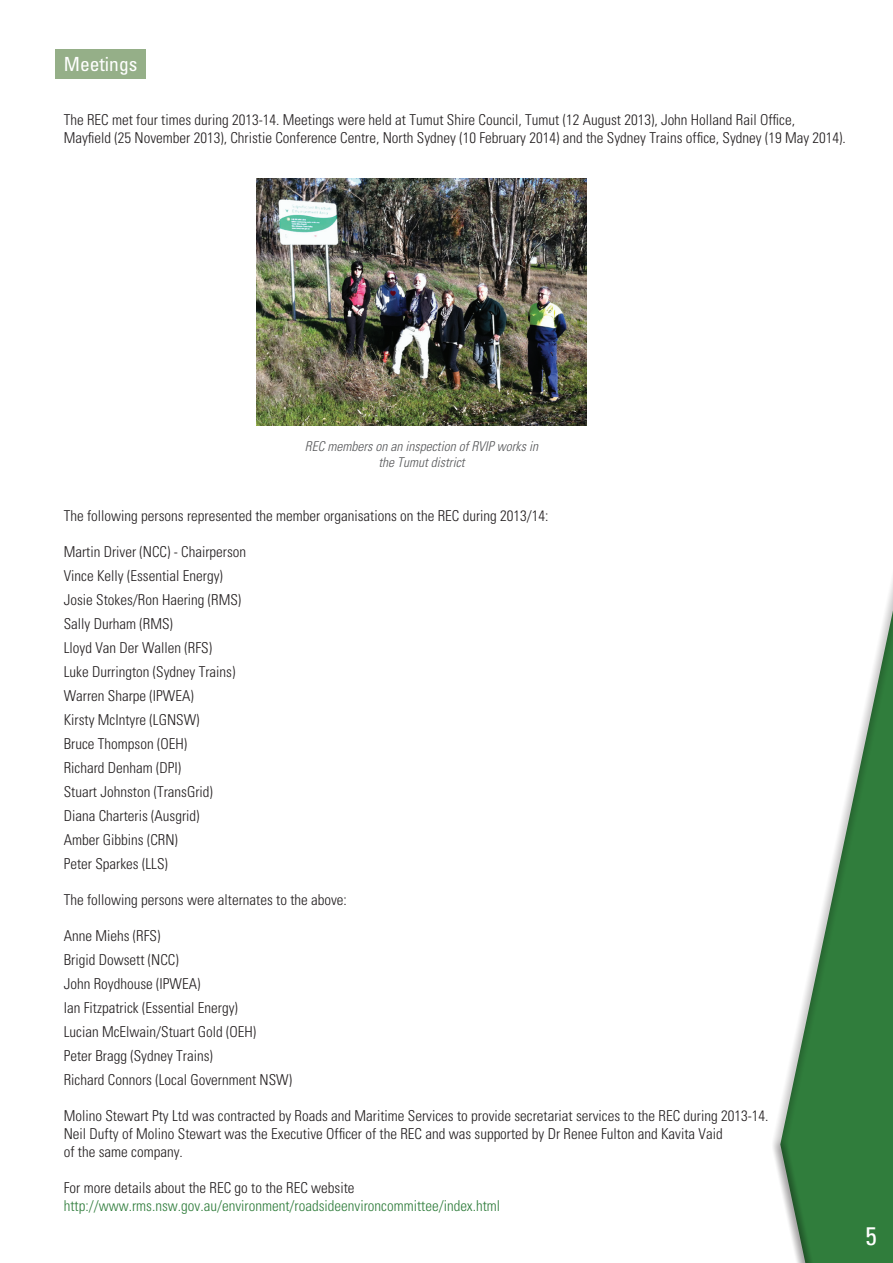
<style>
.page{position:relative;width:893px;height:1263px;background:#fff}
.page>*{position:absolute;margin:0;border:0;box-sizing:border-box;transform-origin:0 0}
.t1{font:condensed 25.5px "Univers";color:#fff}
.t2{font:condensed 19.5px "Univers";color:#fff}
.t3{font:300 condensed 15px/24px "Univers";color:#231f20}
.t4{font:300 condensed 15px "Univers";color:#307d3c}
.t5{font:italic 300 condensed 13.5px/16.2px "Univers";color:#57585a;text-align:center}
</style>
<div class="page">
<div style="left:772px;top:494px;width:121px;height:769px;background:#231f20;opacity:.5"></div>
<div style="left:55px;top:49px;width:90px;height:30px;background:#95af88"></div>
<img style="left:256px;top:179px;width:331px;height:246px">
<h2 class="t2" style="left:64px;top:52px;width:75px">Meetings</h2>
<p class="t3" style="left:64px;top:111px;width:784px;line-height:18px">The REC met four times during 2013-14. Meetings were held at Tumut Shire Council, Tumut (12 August 2013), John Holland Rail Office,<br>Mayfield (25 November 2013), Christie Conference Centre, North Sydney (10 February 2014) and the Sydney Trains office, Sydney (19 May 2014).</p>
<p class="t5" style="left:305px;top:438px;width:235px">REC members on an inspection of RVIP works in the Tumut district</p>
<p class="t3" style="left:64px;top:504px;width:486px">The following persons represented the member organisations on the REC during 2013/14:</p>
<p class="t3" style="left:64px;top:540px;width:184px">Martin Driver (NCC) - Chairperson<br>Vince Kelly (Essential Energy)<br>Josie Stokes/Ron Haering (RMS)<br>Sally Durham (RMS)<br>Lloyd Van Der Wallen (RFS)<br>Luke Durrington (Sydney Trains)<br>Warren Sharpe (IPWEA)<br>Kirsty McIntyre (LGNSW)<br>Bruce Thompson (OEH)<br>Richard Denham (DPI)<br>Stuart Johnston (TransGrid)<br>Diana Charteris (Ausgrid)<br>Amber Gibbins (CRN)<br>Peter Sparkes (LLS)</p>
<p class="t3" style="left:64px;top:888px;width:285px">The following persons were alternates to the above:</p>
<p class="t3" style="left:64px;top:924px;width:230px">Anne Miehs (RFS)<br>Brigid Dowsett (NCC)<br>John Roydhouse (IPWEA)<br>Ian Fitzpatrick (Essential Energy)<br>Lucian McElwain/Stuart Gold (OEH)<br>Peter Bragg (Sydney Trains)<br>Richard Connors (Local Government NSW)</p>
<p class="t3" style="left:64px;top:1107px;width:706px;line-height:18px">Molino Stewart Pty Ltd was contracted by Roads and Maritime Services to provide secretariat services to the REC during 2013-14.<br>Neil Dufty of Molino Stewart was the Executive Officer of the REC and was supported by Dr Renee Fulton and Kavita Vaid<br>of the same company.</p>
<p class="t3" style="left:64px;top:1176px;width:292px">For more details about the REC go to the REC website</p>
<p class="t4" style="left:64px;top:1197px;width:438px">http://www.rms.nsw.gov.au/environment/roadsideenvironcommittee/index.html</p>
<h1 class="t1" style="left:865px;top:1220px;width:13px">5</h1>
</div>
